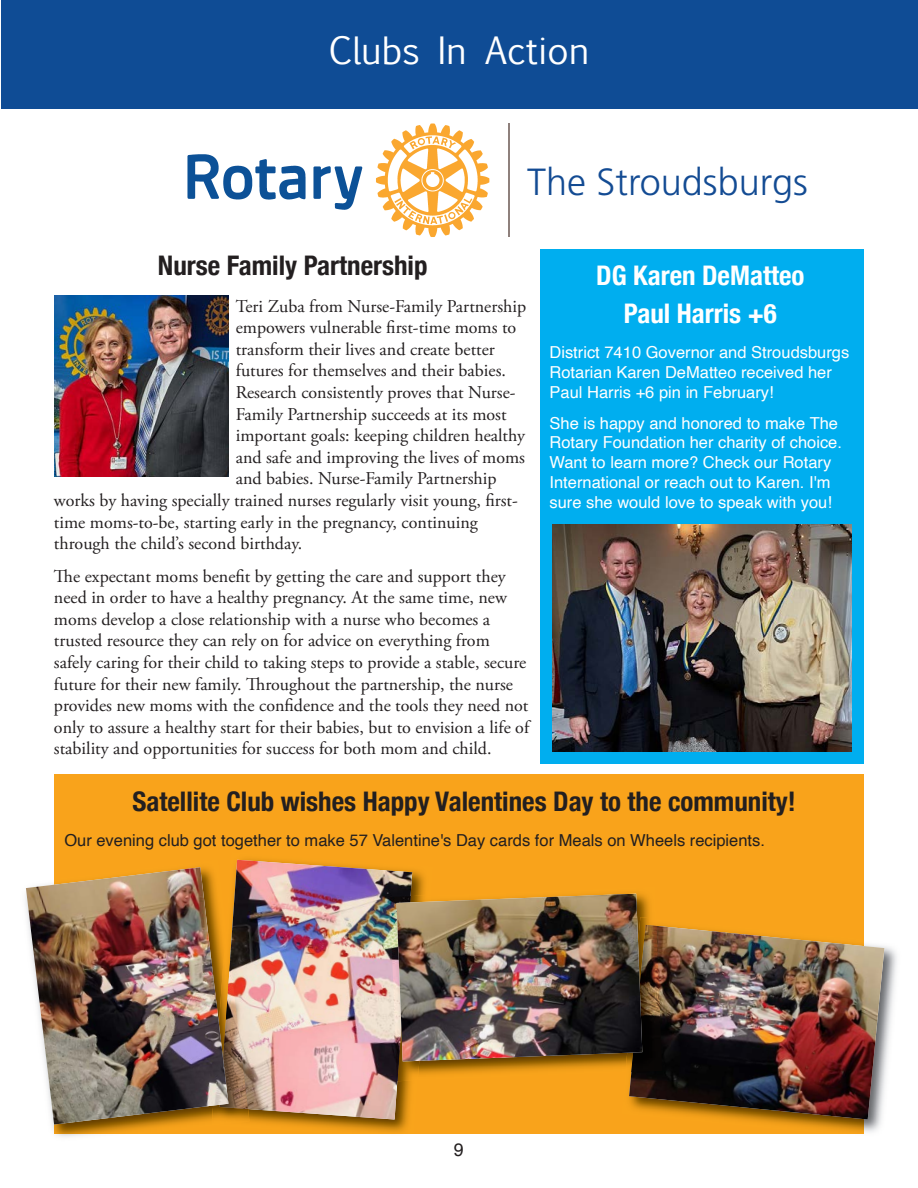
<style>
.page{position:relative;width:918px;height:1188px;background:#fff}
.page>*{position:absolute;margin:0;border:0;box-sizing:border-box;transform-origin:0 0}
.t1{font:300 37.8px "Frutiger LT Std";color:#134b93}
.t2{font:36px "Euphemia UCAS";color:#fff}
.t3{font:700 condensed 27px "Helvetica Neue";color:#231f20}
.t4{font:700 condensed 27px/38.2px "Helvetica Neue";color:#fff;text-align:center}
.t5{font:18px/21.6px "Adobe Garamond Pro";color:#231f20}
.t6{font:18px "Helvetica";color:#231f20}
.t7{font:16.5px/19.8px "Helvetica";color:#fff}
.t8{font:16.5px "Helvetica";color:#231f20}
</style>
<div class="page">
<div style="left:1px;top:0;width:916px;height:109px;background:#0f4c95"></div>
<div style="left:540px;top:249px;width:324px;height:515px;background:#00aeef"></div>
<div style="left:54px;top:774px;width:810px;height:360px;background:#f9a31b"></div>
<hr style="left:508px;top:124px;width:2px;height:113px;background:#8e807c">
<svg style="left:187px;top:154px;width:175px;height:56px"></svg>
<svg style="left:376px;top:124px;width:113px;height:113px"></svg>
<img style="left:553px;top:525px;width:298px;height:227px">
<img style="left:54px;top:296px;width:174px;height:181px">
<img style="left:864px;top:946px;width:33px;height:186px">
<img style="left:629px;top:925px;width:255px;height:195px">
<img style="left:237px;top:859px;width:188px;height:273px">
<img style="left:232px;top:860px;width:180px;height:260px">
<img style="left:54px;top:1125px;width:115px;height:9px">
<img style="left:228px;top:924px;width:22px;height:202px">
<img style="left:228px;top:959px;width:20px;height:150px">
<img style="left:26px;top:867px;width:202px;height:258px">
<img style="left:418px;top:887px;width:238px;height:193px">
<img style="left:625px;top:917px;width:32px;height:155px">
<img style="left:631px;top:925px;width:31px;height:147px">
<img style="left:411px;top:1061px;width:20px;height:20px">
<img style="left:390px;top:896px;width:21px;height:185px">
<img style="left:397px;top:894px;width:245px;height:167px">
<h2 class="t2" style="left:329px;top:25px;width:262px">Clubs In Action</h2>
<h1 class="t1" style="left:527px;top:167px;width:282px">The Stroudsburgs</h1>
<h3 class="t3" style="left:158px;top:249px;width:271px">Nurse Family Partnership</h3>
<p class="t5" style="left:236px;top:297px;width:292px">Teri Zuba from Nurse-Family Partnership</p>
<p class="t5" style="left:236px;top:318px;width:282px">empowers vulnerable first-time moms to</p>
<p class="t5" style="left:236px;top:340px;width:261px">transform their lives and create better</p>
<p class="t5" style="left:236px;top:362px;width:272px">futures for themselves and their babies.</p>
<p class="t5" style="left:236px;top:383px;width:281px">Research consistently proves that Nurse-</p>
<p class="t5" style="left:236px;top:405px;width:272px">Family Partnership succeeds at its most</p>
<p class="t5" style="left:236px;top:426px;width:291px">important goals: keeping children healthy</p>
<p class="t5" style="left:236px;top:448px;width:291px">and safe and improving the lives of moms</p>
<p class="t5" style="left:236px;top:470px;width:262px">and babies. Nurse-Family Partnership</p>
<p class="t5" style="left:54px;top:491px;width:465px">works by having specially trained nurses regularly visit young, first-</p>
<p class="t5" style="left:54px;top:513px;width:425px">time moms-to-be, starting early in the pregnancy, continuing</p>
<p class="t5" style="left:54px;top:534px;width:250px">through the child’s second birthday.</p>
<p class="t5" style="left:54px;top:567px;width:477px">The expectant moms benefit by getting the care and support they need in order to have a healthy pregnancy. At the same time, new moms develop a close relationship with a nurse who becomes a trusted resource they can rely on for advice on everything from safely caring for their child to taking steps to provide a stable, secure future for their new family. Throughout the partnership, the nurse provides new moms with the confidence and the tools they need not only to assure a healthy start for their babies, but to envision a life of stability and opportunities for success for both mom and child.</p>
<h3 class="t3" style="left:132px;top:785px;width:665px">Satellite Club wishes Happy Valentines Day to the community!</h3>
<p class="t8" style="left:64px;top:834px;width:702px">Our evening club got together to make 57 Valentine's Day cards for Meals on Wheels recipients.</p>
<h3 class="t4" style="left:596px;top:255px;width:210px">DG Karen DeMatteo<br>Paul Harris +6</h3>
<p class="t7" style="left:549px;top:344px;width:301px">District 7410 Governor and Stroudsburgs<br>Rotarian Karen DeMatteo received her<br>Paul Harris +6 pin in February!</p>
<p class="t7" style="left:549px;top:414px;width:294px">She is happy and honored to make The Rotary Foundation her charity of choice.<br>Want to learn more? Check our Rotary International or reach out to Karen. I'm sure she would love to speak with you!</p>
<p class="t6" style="left:454px;top:1142px;width:12px">9</p>
</div>
